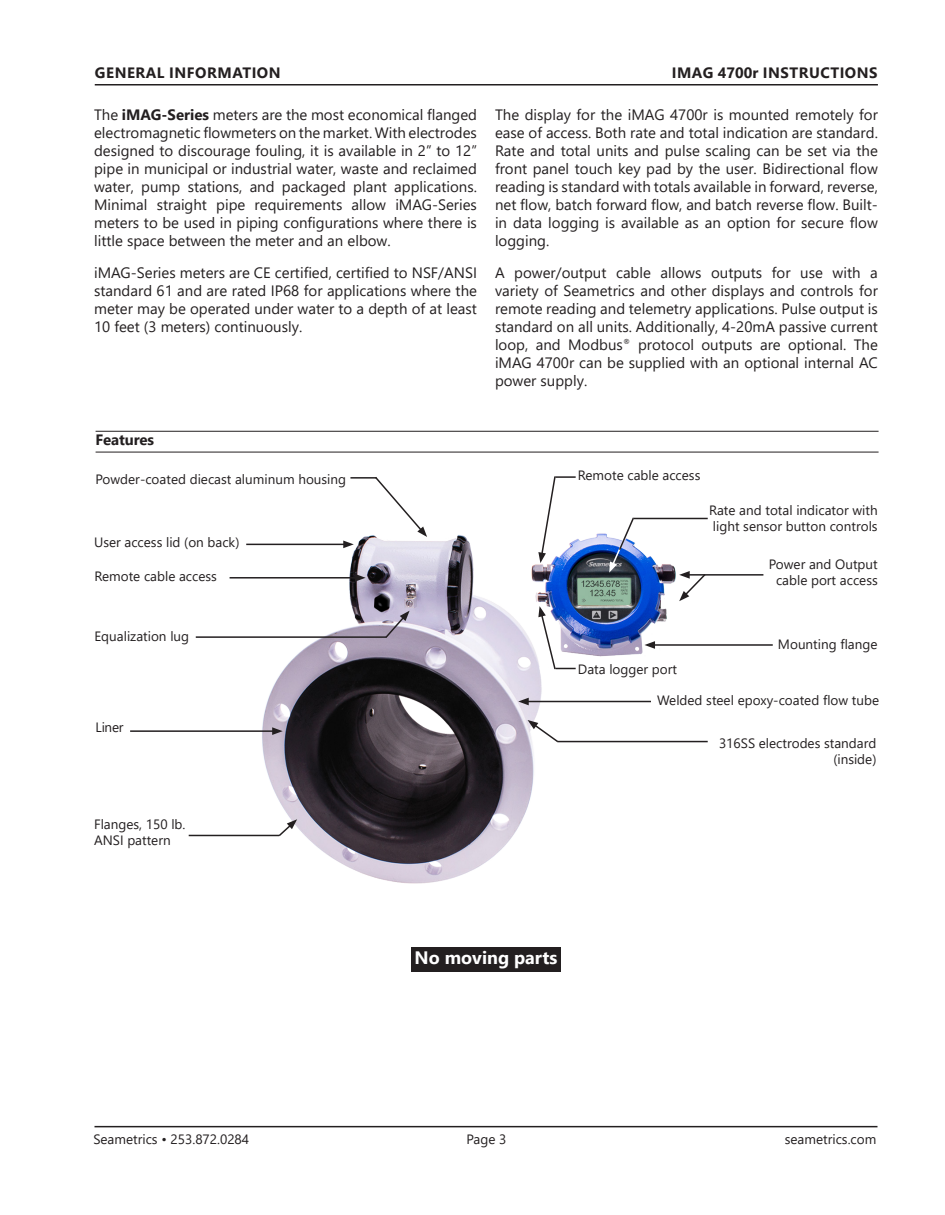
<style>
.page{position:relative;width:945px;height:1215px;background:#fff}
.page>*{position:absolute;margin:0;border:0;box-sizing:border-box;transform-origin:0 0}
.Main_Text{font:700 18px "Segoe UI";color:#fff}
.Main_Text-2{font:15px/18px "Segoe UI";color:#231f20;text-align:justify}
.Page_Header_Left{font:700 15px "Segoe UI";letter-spacing:.035em;color:#231f20}
.Heading_2{font:700 15px "Segoe UI";letter-spacing:-.01em;color:#231f20}
.Feature_Callouts{font:13.5px/16.2px "Segoe UI";color:#231f20}
.s1{font-weight:700}
</style>
<div class="page">
<hr style="left:95px;top:84px;width:783px;height:2px;background:#231f20">
<hr style="left:94px;top:1126px;width:784px;height:1px;background:#231f20">
<img style="left:246px;top:533px;width:452px;height:351px">
<hr style="left:96px;top:431px;width:783px;height:1px;background:#231f20">
<hr style="left:96px;top:452px;width:783px;height:1px;background:#231f20">
<hr style="left:526px;top:701px;width:125px;height:1px;background:#231f20">
<svg style="left:518px;top:698px;width:11px;height:7px"></svg>
<hr style="left:246px;top:544px;width:100px;height:1px;background:#231f20">
<svg style="left:343px;top:541px;width:11px;height:7px"></svg>
<hr style="left:230px;top:577px;width:127px;height:2px;background:#231f20">
<svg style="left:355px;top:574px;width:11px;height:8px"></svg>
<hr style="left:196px;top:636px;width:191px;height:2px;background:#231f20">
<svg style="left:384px;top:611px;width:26px;height:28px"></svg>
<hr style="left:558px;top:741px;width:150px;height:1px;background:#231f20">
<svg style="left:528px;top:720px;width:32px;height:24px"></svg>
<hr style="left:350px;top:477px;width:27px;height:2px;background:#231f20">
<svg style="left:373px;top:477px;width:54px;height:60px"></svg>
<svg style="left:538px;top:606px;width:38px;height:65px"></svg>
<hr style="left:687px;top:574px;width:76px;height:2px;background:#231f20">
<svg style="left:679px;top:571px;width:28px;height:30px"></svg>
<hr style="left:653px;top:644px;width:120px;height:2px;background:#231f20">
<svg style="left:645px;top:641px;width:10px;height:8px"></svg>
<hr style="left:633px;top:518px;width:75px;height:1px;background:#231f20">
<svg style="left:609px;top:517px;width:26px;height:56px"></svg>
<hr style="left:555px;top:476px;width:21px;height:2px;background:#231f20">
<svg style="left:538px;top:476px;width:19px;height:87px"></svg>
<hr style="left:189px;top:835px;width:90px;height:1px;background:#231f20">
<svg style="left:277px;top:819px;width:20px;height:19px"></svg>
<div style="left:411px;top:947px;width:150px;height:25px;background:#231f20"></div>
<hr style="left:130px;top:730px;width:144px;height:2px;background:#231f20">
<svg style="left:272px;top:727px;width:11px;height:8px"></svg>
<p class="Page_Header_Left" style="left:95px;top:59px;width:187px">GENERAL INFORMATION</p>
<p class="Main_Text-2" style="left:94px;top:105px;width:384px">The <span class="s1">iMAG-Series</span> meters are the most economical flanged electromagnetic flowmeters on the market. With electrodes designed to discourage fouling, it is available in 2” to 12” pipe in municipal or industrial water, waste and reclaimed water, pump stations, and packaged plant applications.<br>Minimal straight pipe requirements allow iMAG-Series meters to be used in piping configurations where there is little space between the meter and an elbow.</p>
<p class="Main_Text-2" style="left:94px;top:262px;width:384px">iMAG-Series meters are CE certified, certified to NSF/ANSI standard 61 and are rated IP68 for applications where the meter may be operated under water to a depth of at least 10 feet (3 meters) continuously.</p>
<p class="Heading_2" style="left:96px;top:426px;width:60px">Features</p>
<p class="Feature_Callouts" style="left:96px;top:470px;width:252px">Powder-coated diecast aluminum housing</p>
<p class="Feature_Callouts" style="left:94px;top:533px;width:147px">User access lid (on back)</p>
<p class="Feature_Callouts" style="left:94px;top:567px;width:124px">Remote cable access</p>
<p class="Feature_Callouts" style="left:94px;top:627px;width:96px">Equalization lug</p>
<p class="Feature_Callouts" style="left:96px;top:718px;width:29px">Liner</p>
<p class="Page_Header_Left" style="left:672px;top:59px;width:207px">IMAG 4700r INSTRUCTIONS</p>
<p class="Main_Text-2" style="left:495px;top:105px;width:384px">The display for the iMAG 4700r is mounted remotely for ease of access. Both rate and total indication are standard.<br>Rate and total units and pulse scaling can be set via the front panel touch key pad by the user. Bidirectional flow reading is standard with totals available in forward, reverse, net flow, batch forward flow, and batch reverse flow. Built&shy;in data logging is available as an option for secure flow logging.</p>
<p class="Main_Text-2" style="left:495px;top:262px;width:384px">A power/output cable allows outputs for use with a variety of Seametrics and other displays and controls for remote reading and telemetry applications. Pulse output is standard on all units. Additionally, 4-20mA passive current loop, and Modbus<sup>®</sup> protocol outputs are optional. The iMAG 4700r can be supplied with an optional internal AC power supply.</p>
<p class="Feature_Callouts" style="left:578px;top:466px;width:124px">Remote cable access</p>
<p class="Feature_Callouts" style="left:709px;top:501px;width:170px">Rate and total indicator with light sensor button controls</p>
<p class="Feature_Callouts" style="left:769px;top:555px;width:110px;text-align:center">Power and Output cable port access</p>
<p class="Feature_Callouts" style="left:578px;top:660px;width:101px">Data logger port</p>
<p class="Feature_Callouts" style="left:778px;top:635px;width:101px">Mounting flange</p>
<p class="Feature_Callouts" style="left:657px;top:691px;width:223px">Welded steel epoxy-coated flow tube</p>
<p class="Feature_Callouts" style="left:719px;top:734px;width:159px;text-align:right">316SS electrodes standard (inside)</p>
<p class="Feature_Callouts" style="left:94px;top:815px;width:93px">Flanges, 150 lb.</p>
<p class="Feature_Callouts" style="left:94px;top:831px;width:78px">ANSI pattern</p>
<p class="Main_Text" style="left:415px;top:941px;width:144px">No moving parts</p>
<p class="Feature_Callouts" style="left:93px;top:1130px;width:157px">Seametrics • 253.872.0284</p>
<p class="Feature_Callouts" style="left:466px;top:1130px;width:41px">Page 3</p>
<p class="Feature_Callouts" style="left:785px;top:1130px;width:93px">seametrics.com</p>
</div>
